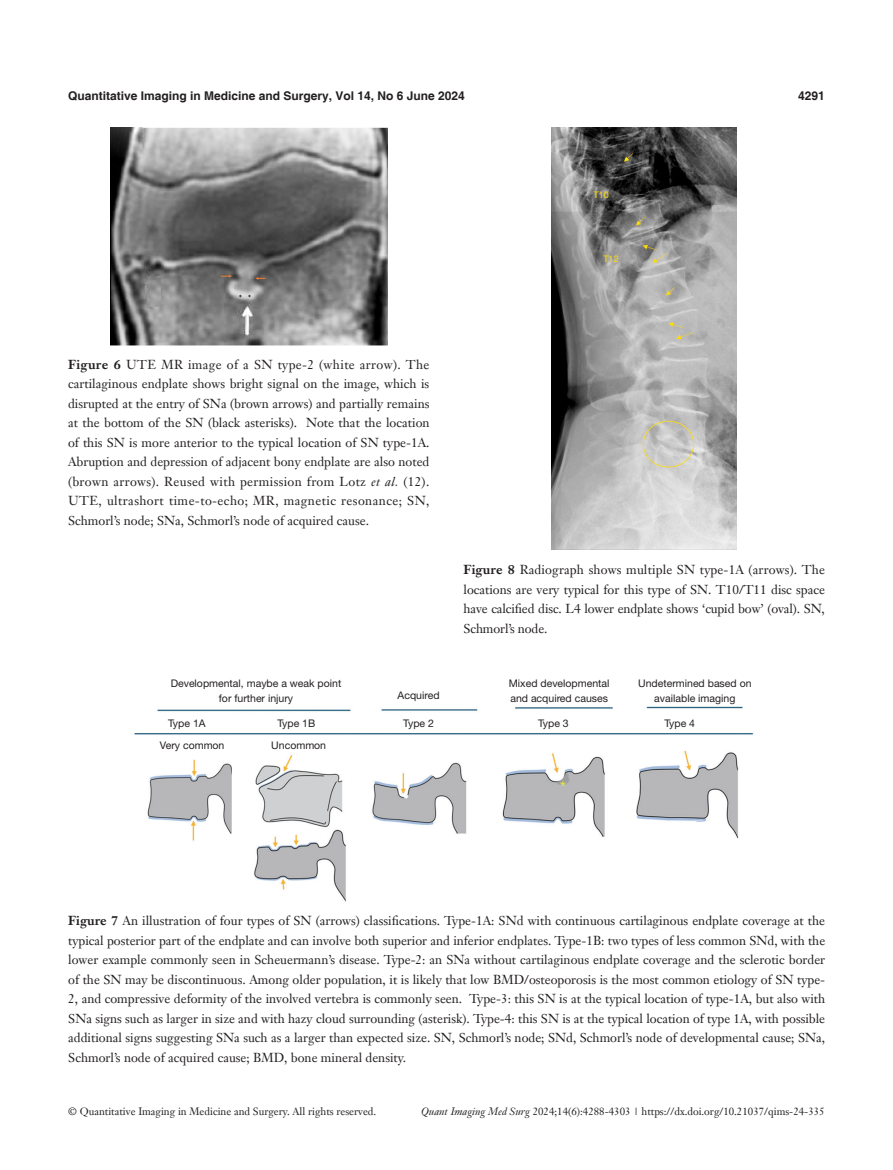
<style>
.page{position:relative;width:893px;height:1170px;background:#fff}
.page>*{position:absolute;margin:0;border:0;box-sizing:border-box;transform-origin:0 0}
.t1{font:12.75px/19.5px "Janson Text LT";color:#231f20;text-align:justify}
.t2{font:700 12px "Helvetica";color:#231f20}
.t3{font:10.5px/15px "Helvetica Neue LT Pro";color:#231f20;text-align:center}
.t4{font:10.5px "Janson Text LT";color:#231f20}
.t5{font:9.15px "Helvetica Neue LT Pro";color:#fd0}
.s1{font-weight:700}
.s2{font-style:italic}
</style>
<div class="page">
<img style="left:552px;top:128px;width:185px;height:421px">
<img style="left:134px;top:706px;width:619px;height:195px">
<img style="left:111px;top:128px;width:276px;height:217px">
<p class="t2" style="left:68px;top:88px;width:398px">Quantitative Imaging in Medicine and Surgery, Vol 14, No 6 June 2024</p>
<p class="t2" style="left:798px;top:88px;width:28px">4291</p>
<p class="t5" style="left:593px;top:189px;width:17px">T10</p>
<p class="t5" style="left:603px;top:253px;width:17px">T12</p>
<p class="t1" style="left:68px;top:354px;width:363px"><span class="s1">Figure 6</span> UTE MR image of a SN type-2 (white arrow). The cartilaginous endplate shows bright signal on the image, which is disrupted at the entry of SNa (brown arrows) and partially remains at the bottom of the SN (black asterisks). Note that the location of this SN is more anterior to the typical location of SN type-1A.<br>Abruption and depression of adjacent bony endplate are also noted (brown arrows). Reused with permission from Lotz <span class="s2">et al.</span> (12).<br>UTE, ultrashort time-to-echo; MR, magnetic resonance; SN, Schmorl’s node; SNa, Schmorl’s node of acquired cause.</p>
<p class="t1" style="left:463px;top:560px;width:363px"><span class="s1">Figure 8</span> Radiograph shows multiple SN type-1A (arrows). The locations are very typical for this type of SN. T10/T11 disc space have calcified disc. L4 lower endplate shows ‘cupid bow’ (oval). SN, Schmorl’s node.</p>
<p class="t3" style="left:171px;top:675px;width:172px">Developmental, maybe a weak point for further injury</p>
<p class="t3" style="left:509px;top:675px;width:102px;text-align:left">Mixed developmental and acquired causes</p>
<p class="t3" style="left:638px;top:675px;width:115px">Undetermined based on</p>
<p class="t3" style="left:398px;top:687px;width:44px">Acquired</p>
<p class="t3" style="left:654px;top:690px;width:83px">available imaging</p>
<p class="t3" style="left:168px;top:715px;width:39px">Type 1A</p>
<p class="t3" style="left:277px;top:715px;width:39px">Type 1B</p>
<p class="t3" style="left:403px;top:715px;width:32px">Type 2</p>
<p class="t3" style="left:160px;top:737px;width:66px">Very common</p>
<p class="t3" style="left:271px;top:737px;width:56px">Uncommon</p>
<p class="t3" style="left:538px;top:715px;width:32px">Type 3</p>
<p class="t3" style="left:664px;top:715px;width:32px">Type 4</p>
<p class="t1" style="left:68px;top:910px;width:758px"><span class="s1">Figure 7</span> An illustration of four types of SN (arrows) classifications. Type-1A: SNd with continuous cartilaginous endplate coverage at the typical posterior part of the endplate and can involve both superior and inferior endplates. Type-1B: two types of less common SNd, with the lower example commonly seen in Scheuermann’s disease. Type-2: an SNa without cartilaginous endplate coverage and the sclerotic border of the SN may be discontinuous. Among older population, it is likely that low BMD/osteoporosis is the most common etiology of SN type-2, and compressive deformity of the involved vertebra is commonly seen. Type-3: this SN is at the typical location of type-1A, but also with SNa signs such as larger in size and with hazy cloud surrounding (asterisk). Type-4: this SN is at the typical location of type 1A, with possible additional signs suggesting SNa such as a larger than expected size. SN, Schmorl’s node; SNd, Schmorl’s node of developmental cause; SNa, Schmorl’s node of acquired cause; BMD, bone mineral density.</p>
<p class="t4" style="left:68px;top:1104px;width:310px">© Quantitative Imaging in Medicine and Surgery. All rights reserved.</p>
<p class="t4" style="left:421px;top:1104px;width:405px"><span class="s2">Quant Imaging Med Surg</span> 2024;14(6):4288-4303 | https://dx.doi.org/10.21037/qims-24-335</p>
</div>
